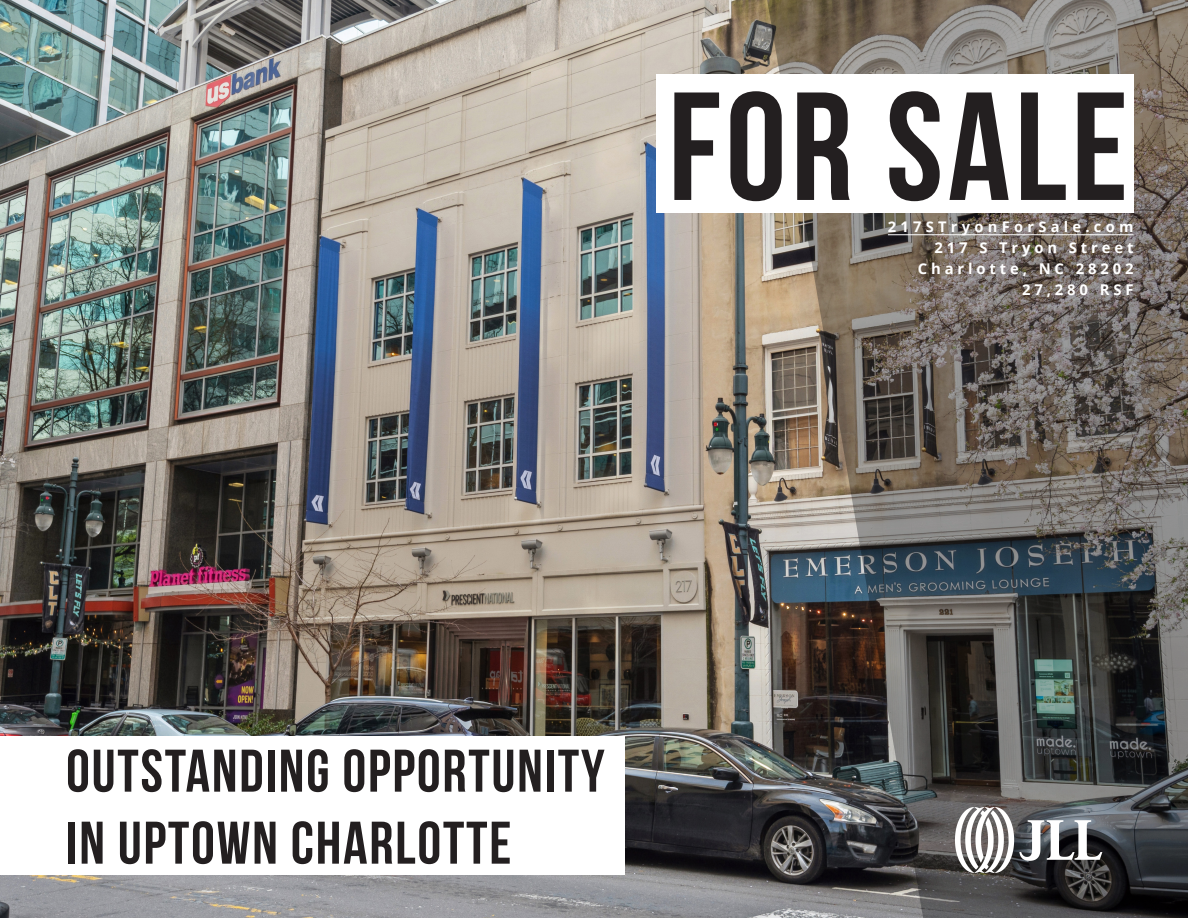
<style>
.page{position:relative;width:1188px;height:918px;background:#fff}
.page>*{position:absolute;margin:0;border:0;box-sizing:border-box;transform-origin:0 0}
.t1{font:700 153.45px "Bebas Neue";letter-spacing:.03em;color:#231f20}
.t2{font:700 60px/72px "Bebas Neue";letter-spacing:.03em;color:#231f20}
.t3{font:700 14.85px "Open Sans";letter-spacing:.26em;color:#fff}
.t4{font:700 14.7px "Open Sans";letter-spacing:.29em;color:#fff}
</style>
<div class="page">
<img style="left:0;top:0;width:744px;height:918px">
<img style="left:744px;top:0;width:444px;height:918px">
<div style="left:0;top:737px;width:624px;height:138px;background:#fff"></div>
<div style="left:656px;top:74px;width:478px;height:138px;background:#fff"></div>
<img style="left:923px;top:775px;width:212px;height:98px">
<hr style="left:888px;top:234px;width:246px;height:1px;background:#fff">
<p class="t1" style="left:668px;top:63px;width:461px">FOR SALE</p>
<p class="t4" style="left:888px;top:217px;width:247px">217STryonForSale.com</p>
<p class="t3" style="left:935px;top:237px;width:200px">217 S Tryon Street</p>
<p class="t3" style="left:918px;top:258px;width:217px">Charlotte, NC 28202</p>
<p class="t3" style="left:1022px;top:279px;width:113px">27,280 RSF</p>
<p class="t2" style="left:66px;top:734px;width:540px">OUTSTANDING OPPORTUNITY<br>IN UPTOWN CHARLOTTE</p>
</div>
